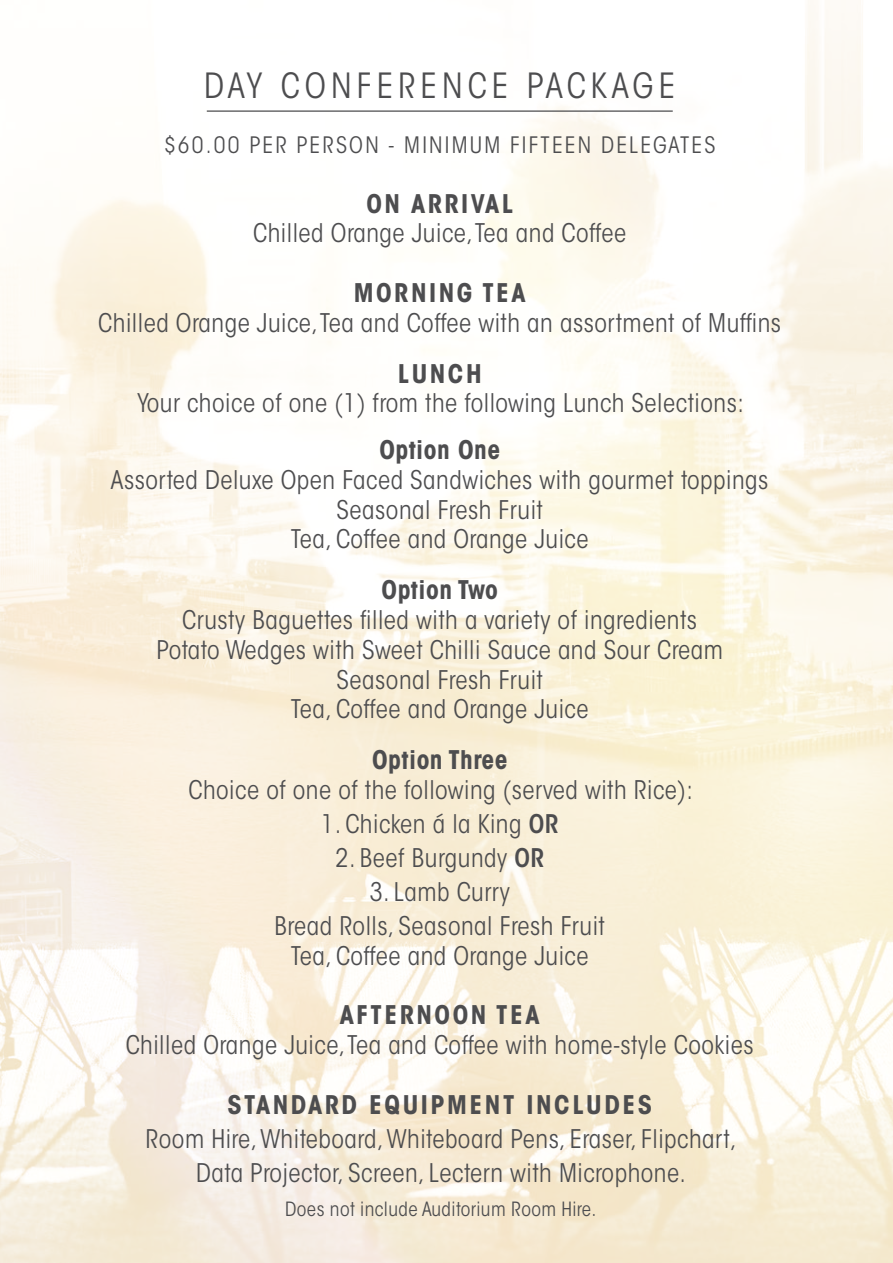
<style>
.page{position:relative;width:893px;height:1263px;background:#fff}
.page>*{position:absolute;margin:0;border:0;box-sizing:border-box;transform-origin:0 0}
.t1{font:34.5px "ITC Avant Garde MM 302 450";letter-spacing:.15em;color:#4d4d4f}
.t2{font:25.5px/29.7px "ITC Avant Garde MM 302 450";letter-spacing:.02em;color:#4d4d4f;text-align:center}
.t3{font:25.5px "ITC Avant Garde MM 740 450";letter-spacing:.1em;color:#4d4d4f}
.t4{font:25.5px "ITC Avant Garde MM 740 450";letter-spacing:.02em;color:#4d4d4f}
.t5{font:22.5px "ITC Avant Garde MM 302 450";letter-spacing:.1em;color:#4d4d4f}
.t6{font:19.5px "ITC Avant Garde MM 302 450";letter-spacing:.02em;color:#4d4d4f}
.s1{font-family:"ITC Avant Garde MM 580 450"}
</style>
<div class="page">
<img style="left:0;top:0;width:893px;height:1263px">
<hr style="left:207px;top:110px;width:466px;height:2px;background:#4d4d4f">
<h1 class="t1" style="left:204px;top:65px;width:472px">DAY CONFERENCE PACKAGE</h1>
<p class="t5" style="left:164px;top:132px;width:553px">$60.00 PER PERSON - MINIMUM FIFTEEN DELEGATES</p>
<p class="t3" style="left:366px;top:188px;width:148px">ON ARRIVAL</p>
<p class="t2" style="left:253px;top:219px;width:374px">Chilled Orange Juice, Tea and Coffee</p>
<p class="t3" style="left:354px;top:278px;width:173px">MORNING TEA</p>
<p class="t2" style="left:98px;top:308px;width:684px">Chilled Orange Juice, Tea and Coffee with an assortment of Muffins</p>
<p class="t3" style="left:398px;top:358px;width:85px">LUNCH</p>
<p class="t2" style="left:138px;top:389px;width:608px">Your choice of one (1) from the following Lunch Selections:</p>
<p class="t4" style="left:379px;top:435px;width:122px">Option One</p>
<p class="t2" style="left:111px;top:465px;width:659px">Assorted Deluxe Open Faced Sandwiches with gourmet toppings<br>Seasonal Fresh Fruit<br>Tea, Coffee and Orange Juice</p>
<p class="t4" style="left:382px;top:575px;width:118px">Option Two</p>
<p class="t2" style="left:156px;top:606px;width:568px">Crusty Baguettes filled with a variety of ingredients Potato Wedges with Sweet Chilli Sauce and Sour Cream Seasonal Fresh Fruit<br>Tea, Coffee and Orange Juice</p>
<p class="t4" style="left:372px;top:745px;width:137px">Option Three</p>
<p class="t2" style="left:189px;top:776px;width:506px">Choice of one of the following (served with Rice):</p>
<p class="t2" style="left:321px;top:810px;width:239px">1. Chicken á la King <span class="s1">OR</span></p>
<p class="t2" style="left:335px;top:844px;width:210px">2. Beef Burgundy <span class="s1">OR</span></p>
<p class="t2" style="left:274px;top:876px;width:332px;line-height:34px">3. Lamb Curry<br>Bread Rolls, Seasonal Fresh Fruit</p>
<p class="t2" style="left:291px;top:941px;width:299px">Tea, Coffee and Orange Juice</p>
<p class="t3" style="left:340px;top:1000px;width:201px">AFTERNOON TEA</p>
<p class="t2" style="left:126px;top:1031px;width:630px">Chilled Orange Juice, Tea and Coffee with home-style Cookies</p>
<p class="t3" style="left:227px;top:1090px;width:426px">STANDARD EQUIPMENT INCLUDES</p>
<p class="t2" style="left:146px;top:1122px;width:593px;line-height:34px">Room Hire, Whiteboard, Whiteboard Pens, Eraser, Flipchart,<br>Data Projector, Screen, Lectern with Microphone.</p>
<p class="t6" style="left:285px;top:1197px;width:313px">Does not include Auditorium Room Hire.</p>
</div>
